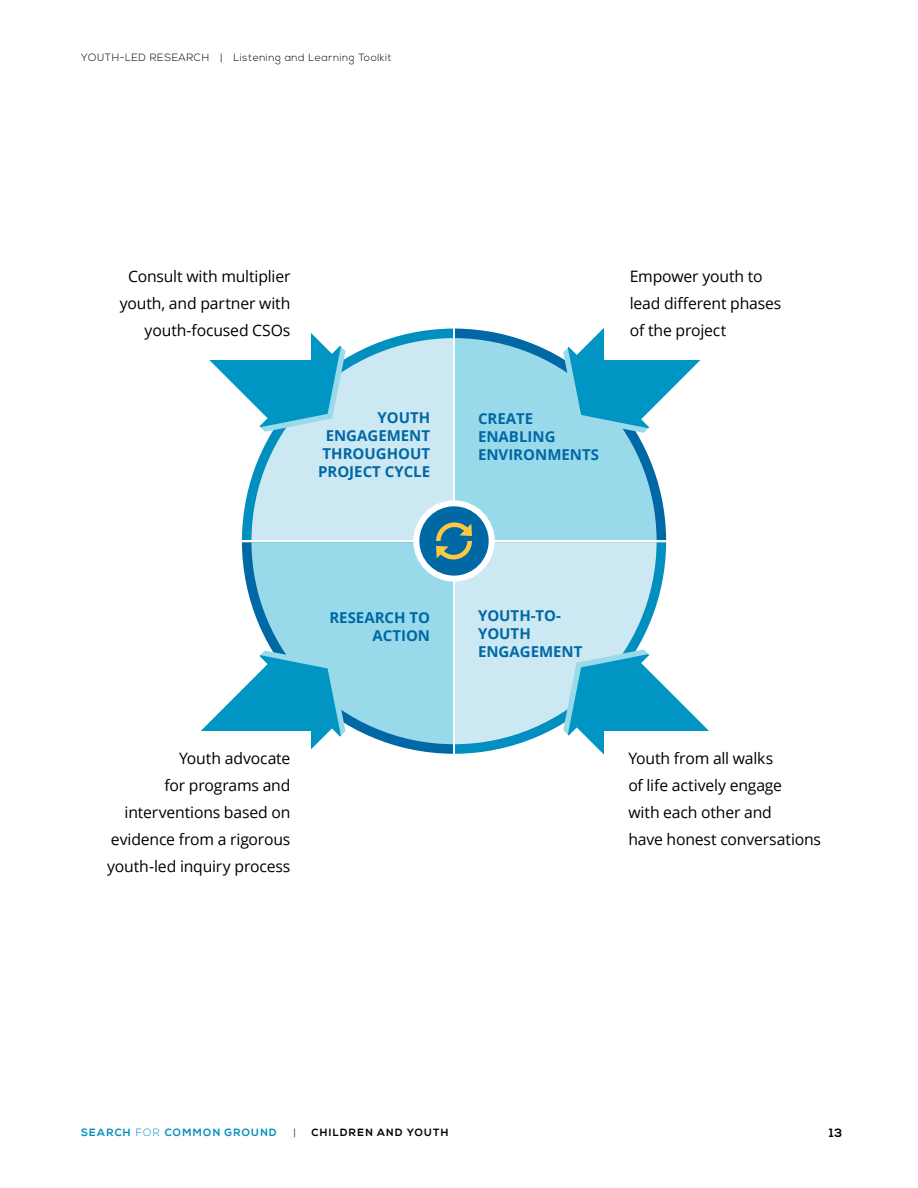
<style>
.page{position:relative;width:918px;height:1188px;background:#fff}
.page>*{position:absolute;margin:0;border:0;box-sizing:border-box;transform-origin:0 0}
.t1{font:15.75px/27px "Open Sans";letter-spacing:-.01em;color:#000}
.t2{font:700 15px/18px "Open Sans";color:#0068a5;text-align:right}
.t3{font:700 12px "Nexa";color:#000}
.t4{font:300 10.5px "Nexa";letter-spacing:.05em;color:#000}
.t5{font:700 10.5px "Nexa";letter-spacing:.125em;color:#008fbe}
.t6{font:700 10.5px "Nexa";letter-spacing:.13em;color:#000}
.s1{font-weight:300}
</style>
<div class="page">
<svg style="left:201px;top:328px;width:508px;height:427px"></svg>
<div style="left:605px;top:732px;width:228px;height:148px;background:#fff"></div>
<div style="left:605px;top:248px;width:228px;height:111px;background:#fff"></div>
<div style="left:82px;top:248px;width:228px;height:111px;background:#fff"></div>
<div style="left:82px;top:732px;width:228px;height:148px;background:#fff"></div>
<p class="t4" style="left:81px;top:51px;width:312px">YOUTH-LED RESEARCH | Listening and Learning Toolkit</p>
<p class="t1" style="left:120px;top:263px;width:172px;text-align:right">Consult with multiplier youth, and partner with youth-focused CSOs</p>
<p class="t2" style="left:318px;top:408px;width:114px">YOUTH<br>ENGAGEMENT<br>THROUGHOUT<br>PROJECT CYCLE</p>
<p class="t2" style="left:478px;top:409px;width:123px;text-align:left">CREATE<br>ENABLING<br>ENVIRONMENTS</p>
<p class="t1" style="left:630px;top:263px;width:153px">Empower youth to lead different phases of the project</p>
<p class="t1" style="left:107px;top:745px;width:185px;text-align:right">Youth advocate<br>for programs and interventions based on evidence from a rigorous youth-led inquiry process</p>
<p class="t2" style="left:329px;top:608px;width:102px">RESEARCH TO<br>ACTION</p>
<p class="t2" style="left:478px;top:606px;width:106px;text-align:left">YOUTH-TO-<br>YOUTH<br>ENGAGEMENT</p>
<p class="t1" style="left:628px;top:745px;width:194px">Youth from all walks<br>of life actively engage<br>with each other and<br>have honest conversations</p>
<p class="t5" style="left:81px;top:1126px;width:197px">SEARCH <span class="s1">FOR</span> COMMON GROUND</p>
<p class="t4" style="left:294px;top:1126px;width:4px">|</p>
<p class="t6" style="left:312px;top:1126px;width:139px">CHILDREN AND YOUTH</p>
<p class="t3" style="left:829px;top:1126px;width:15px">13</p>
</div>
